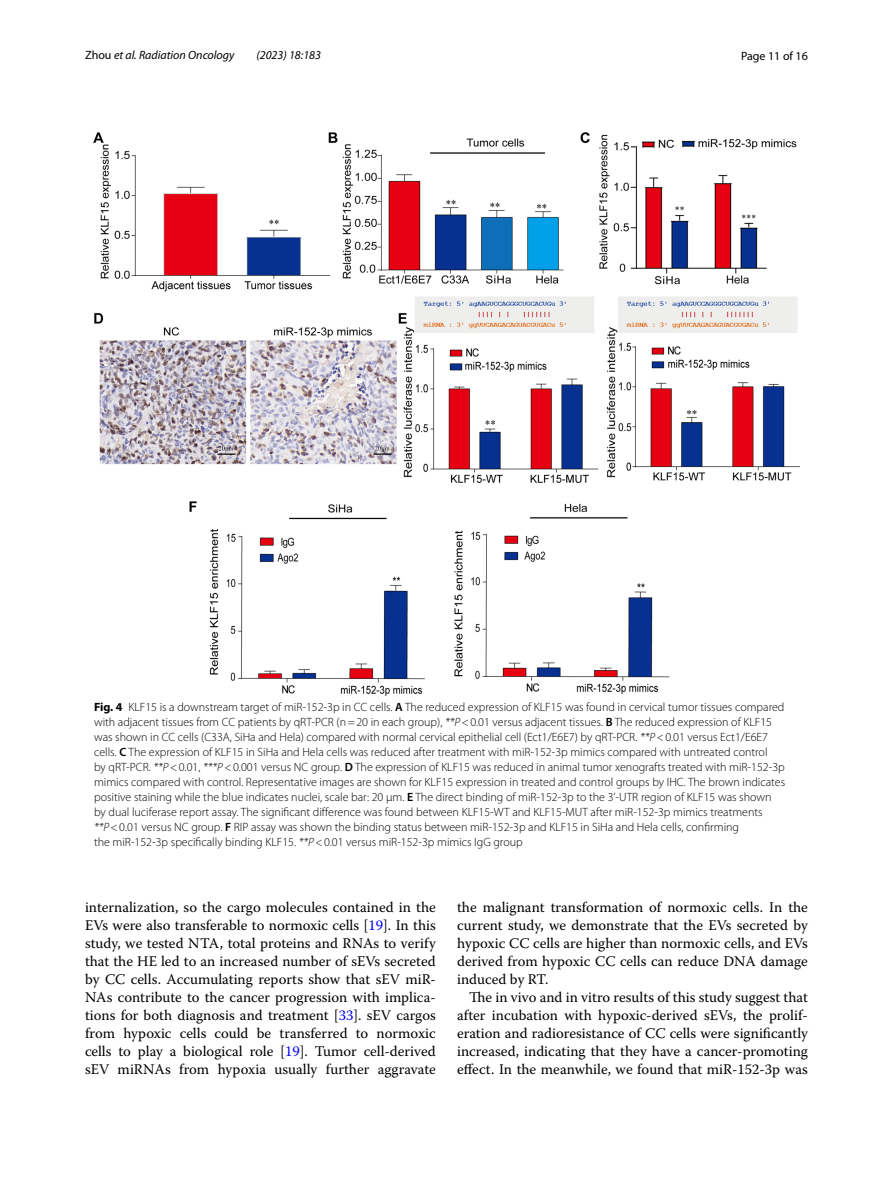
<style>
.page{position:relative;width:893px;height:1187px;background:#fff}
.page>*{position:absolute;margin:0;border:0;box-sizing:border-box;transform-origin:0 0}
.t1{font:14.7px/18px "Warnock Pro";color:#000;text-align:justify}
.t2{font:300 12px/15px "Myriad Pro";color:#000}
.t3{font:italic 12px "Myriad Pro";color:#000}
.t4{font:12px "Myriad Pro";color:#000}
.s1{font-style:normal}
.s2{font-weight:700}
.s3{font-weight:600}
.s4{font-style:italic}
.s5{color:#00f}
</style>
<div class="page">
<img style="left:94px;top:133px;width:705px;height:562px">
<p class="t3" style="left:85px;top:48px;width:151px"><span class="s1">Zhou</span> et al. Radiation Oncology</p>
<p class="t3" style="left:256px;top:48px;width:66px">(2023) 18:183</p>
<p class="t4" style="left:741px;top:48px;width:68px">Page 11 of 16</p>
<p class="t2" style="left:94px;top:699px;width:693px"><span class="s2">Fig. 4</span> KLF15 is a downstream target of miR-152-3p in CC cells. <span class="s3">A</span> The reduced expression of KLF15 was found in cervical tumor tissues compared with adjacent tissues from CC patients by qRT-PCR (n=20 in each group), <span class="s4">**P</span>&lt;0.01 versus adjacent tissues. <span class="s3">B</span> The reduced expression of KLF15 was shown in CC cells (C33A, SiHa and Hela) compared with normal cervical epithelial cell (Ect1/E6E7) by qRT-PCR. <span class="s4">**P</span>&lt;0.01 versus Ect1/E6E7 cells. <span class="s3">C</span> The expression of KLF15 in SiHa and Hela cells was reduced after treatment with miR-152-3p mimics compared with untreated control<br>by qRT-PCR. <span class="s4">**P</span>&lt;0.01, <span class="s4">***P</span>&lt;0.001 versus NC group. <span class="s3">D</span> The expression of KLF15 was reduced in animal tumor xenografts treated with miR-152-3p mimics compared with control. Representative images are shown for KLF15 expression in treated and control groups by IHC. The brown indicates positive staining while the blue indicates nuclei, scale bar: 20 μm. <span class="s3">E</span> The direct binding of miR-152-3p to the 3’-UTR region of KLF15 was shown by dual luciferase report assay. The significant difference was found between KLF15-WT and KLF15-MUT after miR-152-3p mimics treatments <span class="s4">**P</span>&lt;0.01 versus NC group. <span class="s3">F</span> RIP assay was shown the binding status between miR-152-3p and KLF15 in SiHa and Hela cells, confirming<br>the miR-152-3p specifically binding KLF15. <span class="s4">**P</span>&lt;0.01 versus miR-152-3p mimics IgG group</p>
<p class="t1" style="left:85px;top:897px;width:352px">internalization, so the cargo molecules contained in the EVs were also transferable to normoxic cells [<span class="s5">19</span>]. In this study, we tested NTA, total proteins and RNAs to verify that the HE led to an increased number of sEVs secreted by CC cells. Accumulating reports show that sEV miR-NAs contribute to the cancer progression with implica&shy;tions for both diagnosis and treatment [<span class="s5">33</span>]. sEV cargos from hypoxic cells could be transferred to normoxic cells to play a biological role [<span class="s5">19</span>]. Tumor cell-derived sEV miRNAs from hypoxia usually further aggravate</p>
<p class="t1" style="left:457px;top:897px;width:352px">the malignant transformation of normoxic cells. In the current study, we demonstrate that the EVs secreted by hypoxic CC cells are higher than normoxic cells, and EVs derived from hypoxic CC cells can reduce DNA damage induced by RT.</p>
<p class="t1" style="left:457px;top:987px;width:352px;text-indent:12px">The in vivo and in vitro results of this study suggest that after incubation with hypoxic-derived sEVs, the prolif&shy;eration and radioresistance of CC cells were significantly increased, indicating that they have a cancer-promoting effect. In the meanwhile, we found that miR-152-3p was</p>
</div>
